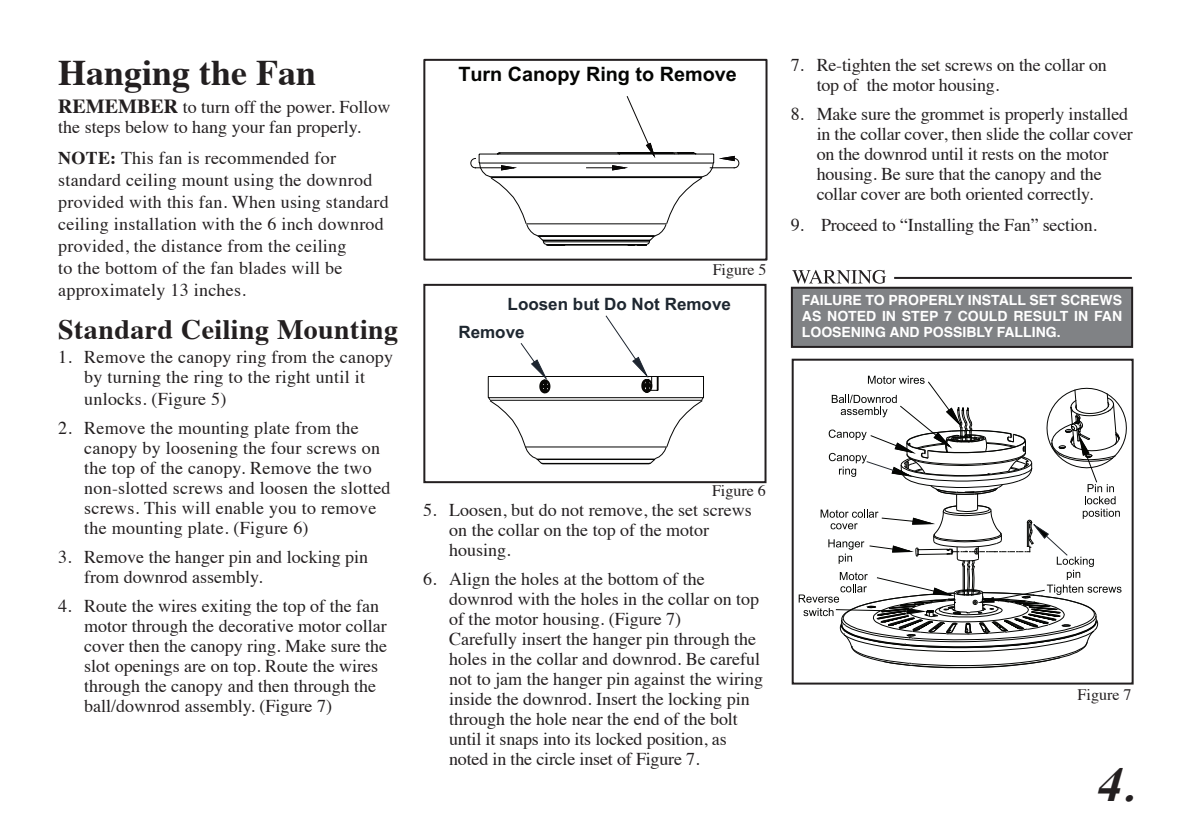
<style>
.page{position:relative;width:1190px;height:823px;background:#fff}
.page>*{position:absolute;margin:0;border:0;box-sizing:border-box;transform-origin:0 0}
.t1{font:italic 700 48px "Times";color:#231f20}
.t2{font:700 36px "Times";color:#231f20}
.t3{font:700 28px "Times";letter-spacing:.015em;color:#231f20}
.t4{font:700 19.8px "Arial";color:#040503}
.t5{font:18px/20px "Times";color:#231f20}
.t6{font:700 17px "Arial";color:#1e2730}
.t7{font:16px "Times";color:#231f20}
.t8{font:700 14px/16px "Helvetica";color:#fff;text-align:justify}
.s1{font-weight:700;font-size:20px}
.s2{font-weight:700}
</style>
<div class="page">
<svg style="left:487px;top:315px;width:217px;height:149px"></svg>
<div style="left:423px;top:284px;width:343px;height:199px;border:2px solid #231f20"></div>
<svg style="left:470px;top:96px;width:269px;height:150px"></svg>
<div style="left:423px;top:59px;width:344px;height:201px;border:2px solid #231f20"></div>
<div style="left:792px;top:287px;width:340px;height:60px;background:#808285"></div>
<div style="left:791px;top:286px;width:342px;height:62px;border:2px solid #231f20"></div>
<svg style="left:792px;top:270px;width:94px;height:13px"></svg>
<hr style="left:894px;top:277px;width:237px;height:2px;background:#231f20">
<svg style="left:798px;top:375px;width:329px;height:293px"></svg>
<div style="left:791px;top:358px;width:342px;height:326px;border:2px solid #231f20"></div>
<h2 class="t2" style="left:58px;top:38px;width:260px">Hanging the Fan</h2>
<p class="t5" style="left:58px;top:95px;width:334px"><span class="s1">REMEMBER</span> to turn off the power. Follow the steps below to hang your fan properly.</p>
<p class="t5" style="left:58px;top:145px;width:332px;line-height:22px"><span class="s2">NOTE:</span> This fan is recommended for standard ceiling mount using the downrod provided with this fan. When using standard ceiling installation with the 6 inch downrod provided, the distance from the ceiling<br>to the bottom of the fan blades will be approximately 13 inches.</p>
<h3 class="t3" style="left:58px;top:303px;width:341px">Standard Ceiling Mounting</h3>
<p class="t5" style="left:84px;top:345px;width:310px;line-height:20.8px;text-indent:-26px">1. Remove the canopy ring from the canopy by turning the ring to the right until it unlocks. (Figure 5)</p>
<p class="t5" style="left:84px;top:416px;width:308px;text-indent:-26px">2. Remove the mounting plate from the canopy by loosening the four screws on the top of the canopy. Remove the two non-slotted screws and loosen the slotted screws. This will enable you to remove the mounting plate. (Figure 6)</p>
<p class="t5" style="left:84px;top:545px;width:285px;text-indent:-26px">3. Remove the hanger pin and locking pin from downrod assembly.</p>
<p class="t5" style="left:84px;top:594px;width:304px;text-indent:-26px">4. Route the wires exiting the top of the fan motor through the decorative motor collar cover then the canopy ring. Make sure the slot openings are on top. Route the wires through the canopy and then through the ball/downrod assembly. (Figure 7)</p>
<p class="t4" style="left:458px;top:61px;width:280px">Turn Canopy Ring to Remove</p>
<p class="t7" style="left:712px;top:254px;width:55px">Figure 5</p>
<p class="t6" style="left:507px;top:292px;width:225px">Loosen but Do Not Remove</p>
<p class="t6" style="left:458px;top:320px;width:68px">Remove</p>
<p class="t5" style="left:816px;top:53px;width:292px;text-indent:-26px">7. Re-tighten the set screws on the collar on top of the motor housing.</p>
<p class="t5" style="left:816px;top:102px;width:318px;text-indent:-26px">8. Make sure the grommet is properly installed in the collar cover, then slide the collar cover on the downrod until it rests on the motor housing. Be sure that the canopy and the collar cover are both oriented correctly.</p>
<p class="t5" style="left:790px;top:213px;width:308px">9. Proceed to “Installing the Fan” section.</p>
<p class="t8" style="left:802px;top:292px;width:322px">FAILURE TO PROPERLY INSTALL SET SCREWS AS NOTED IN STEP 7 COULD RESULT IN FAN LOOSENING AND POSSIBLY FALLING.</p>
<p class="t7" style="left:712px;top:475px;width:55px">Figure 6</p>
<p class="t5" style="left:449px;top:498px;width:304px;text-indent:-26px">5. Loosen, but do not remove, the set screws on the collar on the top of the motor housing.</p>
<p class="t5" style="left:449px;top:567px;width:315px;text-indent:-26px">6. Align the holes at the bottom of the downrod with the holes in the collar on top of the motor housing. (Figure 7)<br>Carefully insert the hanger pin through the holes in the collar and downrod. Be careful not to jam the hanger pin against the wiring inside the downrod. Insert the locking pin through the hole near the end of the bolt until it snaps into its locked position, as noted in the circle inset of Figure 7.</p>
<p class="t7" style="left:1077px;top:679px;width:55px">Figure 7</p>
<h1 class="t1" style="left:1098px;top:739px;width:37px">4.</h1>
</div>
